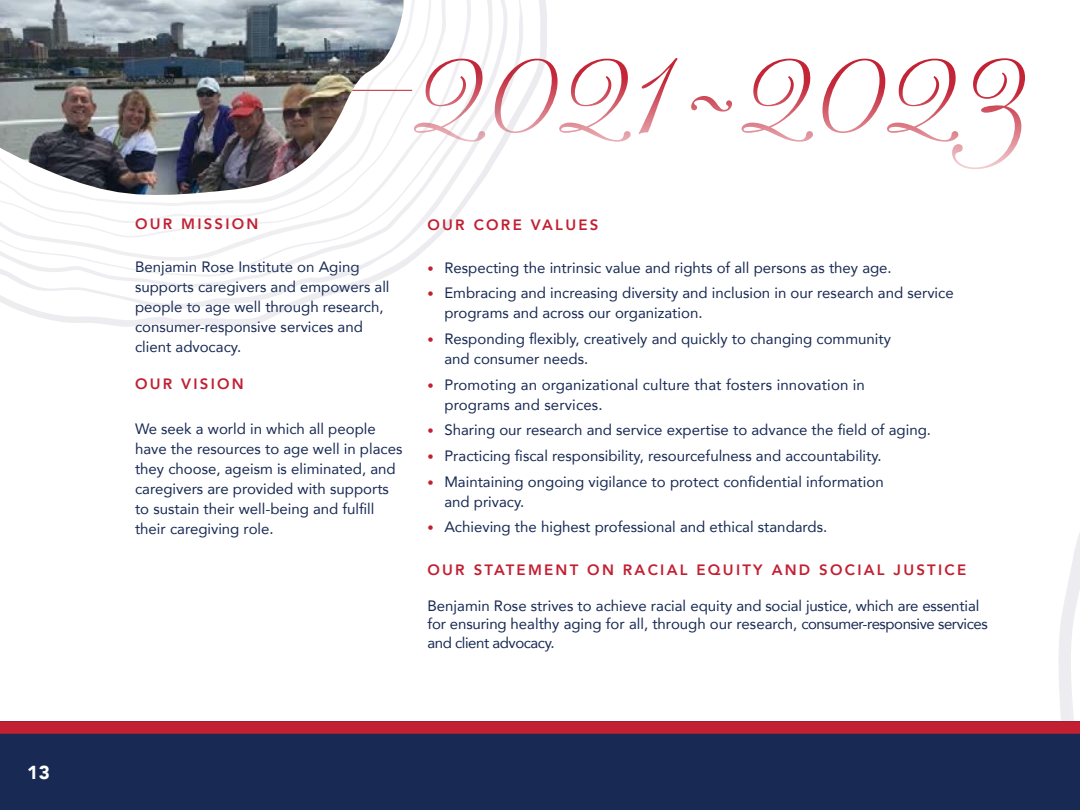
<style>
.page{position:relative;width:1080px;height:810px;background:#fff}
.page>*{position:absolute;margin:0;border:0;box-sizing:border-box;transform-origin:0 0}
.t1{font:900 18.75px "Avenir";color:#fff}
.t2{font:15px/20px "Avenir";color:#182a54}
.t3{font:800 15px "Avenir";letter-spacing:.15em;color:#c22032}
.t4{font:800 15px "Avenir";letter-spacing:.15em;color:#c12032}
.s1{font-size:12.5px;color:#c22032}
</style>
<div class="page">
<div style="left:0;top:721px;width:1080px;height:89px;background:#182a54"></div>
<div style="left:0;top:721px;width:1080px;height:13px;background:#c22032"></div>
<svg style="left:1059px;top:533px;width:21px;height:188px"></svg>
<svg style="left:547px;top:58px;width:478px;height:111px"></svg>
<svg style="left:0;top:0;width:547px;height:327px"></svg>
<img style="left:0;top:0;width:403px;height:197px">
<p class="t1" style="left:27px;top:757px;width:24px">13</p>
<p class="t3" style="left:135px;top:212px;width:125px">OUR MISSION</p>
<p class="t3" style="left:428px;top:213px;width:172px">OUR CORE VALUES</p>
<p class="t2" style="left:135px;top:257px;width:256px">Benjamin Rose Institute on Aging supports caregivers and empowers all people to age well through research, consumer-responsive services and client advocacy.</p>
<p class="t2" style="left:428px;top:257px;width:466px"><span class="s1">•</span> Respecting the intrinsic value and rights of all persons as they age.</p>
<p class="t2" style="left:444px;top:283px;width:511px;text-indent:-17px"><span class="s1">•</span> Embracing and increasing diversity and inclusion in our research and service programs and across our organization.</p>
<p class="t2" style="left:444px;top:328px;width:448px;text-indent:-17px"><span class="s1">•</span> Responding flexibly, creatively and quickly to changing community and consumer needs.</p>
<p class="t2" style="left:444px;top:374px;width:422px;text-indent:-17px"><span class="s1">•</span> Promoting an organizational culture that fosters innovation in programs and services.</p>
<p class="t2" style="left:428px;top:420px;width:505px"><span class="s1">•</span> Sharing our research and service expertise to advance the field of aging.</p>
<p class="t2" style="left:428px;top:445px;width:456px"><span class="s1">•</span> Practicing fiscal responsibility, resourcefulness and accountability.</p>
<p class="t2" style="left:444px;top:471px;width:441px;text-indent:-17px"><span class="s1">•</span> Maintaining ongoing vigilance to protect confidential information and privacy.</p>
<p class="t2" style="left:428px;top:517px;width:401px"><span class="s1">•</span> Achieving the highest professional and ethical standards.</p>
<p class="t4" style="left:135px;top:373px;width:110px">OUR VISION</p>
<p class="t2" style="left:135px;top:418px;width:269px">We seek a world in which all people have the resources to age well in places they choose, ageism is eliminated, and caregivers are provided with supports to sustain their well-being and fulfill their caregiving role.</p>
<p class="t3" style="left:428px;top:558px;width:540px">OUR STATEMENT ON RACIAL EQUITY AND SOCIAL JUSTICE</p>
<p class="t2" style="left:428px;top:596px;width:562px;line-height:18.8px">Benjamin Rose strives to achieve racial equity and social justice, which are essential for ensuring healthy aging for all, through our research, consumer-responsive services and client advocacy.</p>
</div>
